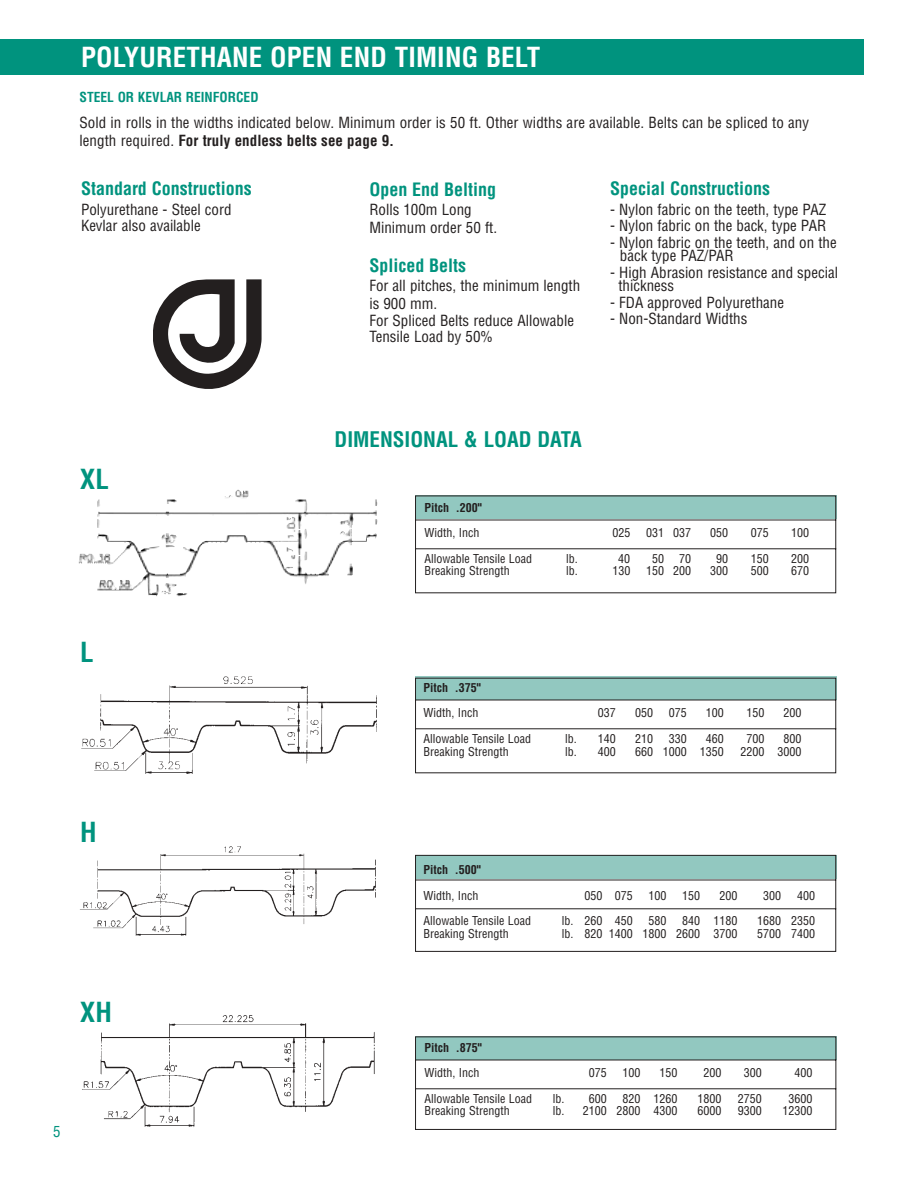
<style>
.page{position:relative;width:918px;height:1188px;background:#fff}
.page>*{position:absolute;margin:0;border:0;box-sizing:border-box;transform-origin:0 0}
.t1{font:700 condensed 27px "Helvetica";letter-spacing:.005em;color:#fff}
.t2{font:700 condensed 27px "Helvetica";color:#00937e}
.t3{font:700 condensed 21px "Helvetica";color:#00937e}
.t4{font:700 condensed 18px "Helvetica";color:#00937e}
.t5{font:condensed 15px/18px "Helvetica";color:#231f1f}
.t6{font:condensed 15px "Helvetica";color:#00937e}
.t7{font:700 condensed 13.5px "Helvetica";color:#00937e}
.t8{font:condensed 12px "Helvetica";color:#231f1f}
.t9{font:700 condensed 12px "Helvetica";color:#231f1f}
.s1{font-weight:700}
</style>
<div class="page">
<svg style="left:415px;top:495px;width:422px;height:635px"></svg>
<div style="left:0;top:39px;width:864px;height:35px;background:#00937e"></div>
<svg style="left:153px;top:279px;width:108px;height:110px"></svg>
<img style="left:81px;top:676px;width:296px;height:98px">
<img style="left:82px;top:1015px;width:293px;height:112px">
<img style="left:80px;top:846px;width:296px;height:90px">
<img style="left:97px;top:490px;width:281px;height:94px">
<h1 class="t1" style="left:81px;top:47px;width:461px">POLYURETHANE OPEN END TIMING BELT</h1>
<p class="t7" style="left:80px;top:92px;width:181px">STEEL OR KEVLAR REINFORCED</p>
<p class="t5" style="left:80px;top:115px;width:731px">Sold in rolls in the widths indicated below. Minimum order is 50 ft. Other widths are available. Belts can be spliced to any length required. <span class="s1">For truly endless belts see page 9.</span></p>
<p class="t4" style="left:81px;top:182px;width:172px">Standard Constructions</p>
<p class="t5" style="left:81px;top:202px;width:152px;line-height:16.5px">Polyurethane - Steel cord<br>Kevlar also available</p>
<p class="t4" style="left:369px;top:183px;width:128px">Open End Belting</p>
<p class="t5" style="left:369px;top:202px;width:129px">Rolls 100m Long<br>Minimum order 50 ft.</p>
<p class="t4" style="left:369px;top:258px;width:98px">Spliced Belts</p>
<p class="t5" style="left:369px;top:278px;width:212px">For all pitches, the minimum length is 900 mm.</p>
<p class="t5" style="left:369px;top:313px;width:206px;line-height:16.5px">For Spliced Belts reduce Allowable<br>Tensile Load by 50%</p>
<p class="t4" style="left:610px;top:182px;width:161px">Special Constructions</p>
<p class="t5" style="left:610px;top:202px;width:218px">- Nylon fabric on the teeth, type PAZ</p>
<p class="t5" style="left:610px;top:218px;width:218px">- Nylon fabric on the back, type PAR</p>
<p class="t5" style="left:620px;top:237px;width:218px;line-height:13.5px;text-indent:-10px">- Nylon fabric on the teeth, and on the back type PAZ/PAR</p>
<p class="t5" style="left:618px;top:267px;width:221px;line-height:13.5px;text-indent:-8px">- High Abrasion resistance and special thickness</p>
<p class="t5" style="left:610px;top:295px;width:175px">- FDA approved Polyurethane</p>
<p class="t5" style="left:610px;top:311px;width:139px">- Non-Standard Widths</p>
<h1 class="t2" style="left:80px;top:469px;width:30px">XL</h1>
<h1 class="t2" style="left:80px;top:642px;width:15px">L</h1>
<h1 class="t2" style="left:80px;top:822px;width:18px">H</h1>
<h1 class="t2" style="left:80px;top:1002px;width:33px">XH</h1>
<p class="t6" style="left:53px;top:1126px;width:9px">5</p>
<h2 class="t3" style="left:335px;top:431px;width:249px">DIMENSIONAL &amp; LOAD DATA</h2>
<p class="t9" style="left:424px;top:503px;width:59px">Pitch .200"</p>
<p class="t8" style="left:424px;top:528px;width:56px">Width, Inch</p>
<p class="t8" style="left:612px;top:528px;width:19px">025</p>
<p class="t8" style="left:646px;top:528px;width:46px">031 037</p>
<p class="t8" style="left:710px;top:528px;width:19px">050</p>
<p class="t8" style="left:751px;top:528px;width:19px">075</p>
<p class="t8" style="left:791px;top:528px;width:19px">100</p>
<p class="t8" style="left:424px;top:554px;width:109px">Allowable Tensile Load</p>
<p class="t8" style="left:566px;top:554px;width:13px">lb.</p>
<p class="t8" style="left:618px;top:554px;width:13px">40</p>
<p class="t8" style="left:652px;top:554px;width:13px">50</p>
<p class="t8" style="left:679px;top:554px;width:13px">70</p>
<p class="t8" style="left:716px;top:554px;width:13px">90</p>
<p class="t8" style="left:751px;top:554px;width:19px">150</p>
<p class="t8" style="left:791px;top:554px;width:19px">200</p>
<p class="t8" style="left:424px;top:566px;width:87px">Breaking Strength</p>
<p class="t8" style="left:566px;top:566px;width:13px">lb.</p>
<p class="t8" style="left:612px;top:566px;width:19px">130</p>
<p class="t8" style="left:646px;top:566px;width:46px">150 200</p>
<p class="t8" style="left:710px;top:566px;width:19px">300</p>
<p class="t8" style="left:751px;top:566px;width:19px">500</p>
<p class="t8" style="left:791px;top:566px;width:19px">670</p>
<p class="t9" style="left:424px;top:683px;width:59px">Pitch .375"</p>
<p class="t8" style="left:424px;top:708px;width:56px">Width, Inch</p>
<p class="t8" style="left:598px;top:708px;width:19px">037</p>
<p class="t8" style="left:635px;top:708px;width:19px">050</p>
<p class="t8" style="left:669px;top:708px;width:19px">075</p>
<p class="t8" style="left:706px;top:708px;width:19px">100</p>
<p class="t8" style="left:746px;top:708px;width:19px">150</p>
<p class="t8" style="left:784px;top:708px;width:19px">200</p>
<p class="t8" style="left:424px;top:734px;width:109px">Allowable Tensile Load</p>
<p class="t8" style="left:565px;top:734px;width:52px">lb. 140</p>
<p class="t8" style="left:635px;top:734px;width:19px">210</p>
<p class="t8" style="left:669px;top:734px;width:19px">330</p>
<p class="t8" style="left:706px;top:734px;width:19px">460</p>
<p class="t8" style="left:746px;top:734px;width:19px">700</p>
<p class="t8" style="left:784px;top:734px;width:19px">800</p>
<p class="t8" style="left:424px;top:747px;width:87px">Breaking Strength</p>
<p class="t8" style="left:565px;top:747px;width:52px">lb. 400</p>
<p class="t8" style="left:635px;top:747px;width:90px">660 1000 1350</p>
<p class="t8" style="left:740px;top:747px;width:63px">2200 3000</p>
<p class="t9" style="left:424px;top:865px;width:59px">Pitch .500"</p>
<p class="t8" style="left:424px;top:891px;width:56px">Width, Inch</p>
<p class="t8" style="left:584px;top:891px;width:50px">050 075</p>
<p class="t8" style="left:649px;top:891px;width:19px">100</p>
<p class="t8" style="left:682px;top:891px;width:19px">150</p>
<p class="t8" style="left:719px;top:891px;width:19px">200</p>
<p class="t8" style="left:763px;top:891px;width:19px">300</p>
<p class="t8" style="left:797px;top:891px;width:19px">400</p>
<p class="t8" style="left:424px;top:916px;width:109px">Allowable Tensile Load</p>
<p class="t8" style="left:562px;top:916px;width:72px">lb. 260 450</p>
<p class="t8" style="left:649px;top:916px;width:19px">580</p>
<p class="t8" style="left:682px;top:916px;width:57px">840 1180</p>
<p class="t8" style="left:757px;top:916px;width:59px">1680 2350</p>
<p class="t8" style="left:424px;top:929px;width:87px">Breaking Strength</p>
<p class="t8" style="left:562px;top:929px;width:177px">lb. 820 1400 1800 2600 3700</p>
<p class="t8" style="left:757px;top:929px;width:59px">5700 7400</p>
<p class="t9" style="left:424px;top:1043px;width:59px">Pitch .875"</p>
<p class="t8" style="left:424px;top:1068px;width:56px">Width, Inch</p>
<p class="t8" style="left:589px;top:1068px;width:19px">075</p>
<p class="t8" style="left:622px;top:1068px;width:19px">100</p>
<p class="t8" style="left:660px;top:1068px;width:19px">150</p>
<p class="t8" style="left:703px;top:1068px;width:19px">200</p>
<p class="t8" style="left:744px;top:1068px;width:19px">300</p>
<p class="t8" style="left:795px;top:1068px;width:19px">400</p>
<p class="t8" style="left:424px;top:1094px;width:109px">Allowable Tensile Load</p>
<p class="t8" style="left:553px;top:1094px;width:56px">lb. 600</p>
<p class="t8" style="left:622px;top:1094px;width:57px">820 1260</p>
<p class="t8" style="left:697px;top:1094px;width:25px">1800</p>
<p class="t8" style="left:738px;top:1094px;width:25px">2750</p>
<p class="t8" style="left:789px;top:1094px;width:25px">3600</p>
<p class="t8" style="left:424px;top:1106px;width:87px">Breaking Strength</p>
<p class="t8" style="left:553px;top:1106px;width:126px">lb. 2100 2800 4300</p>
<p class="t8" style="left:697px;top:1106px;width:25px">6000</p>
<p class="t8" style="left:738px;top:1106px;width:25px">9300</p>
<p class="t8" style="left:783px;top:1106px;width:31px">12300</p>
</div>
